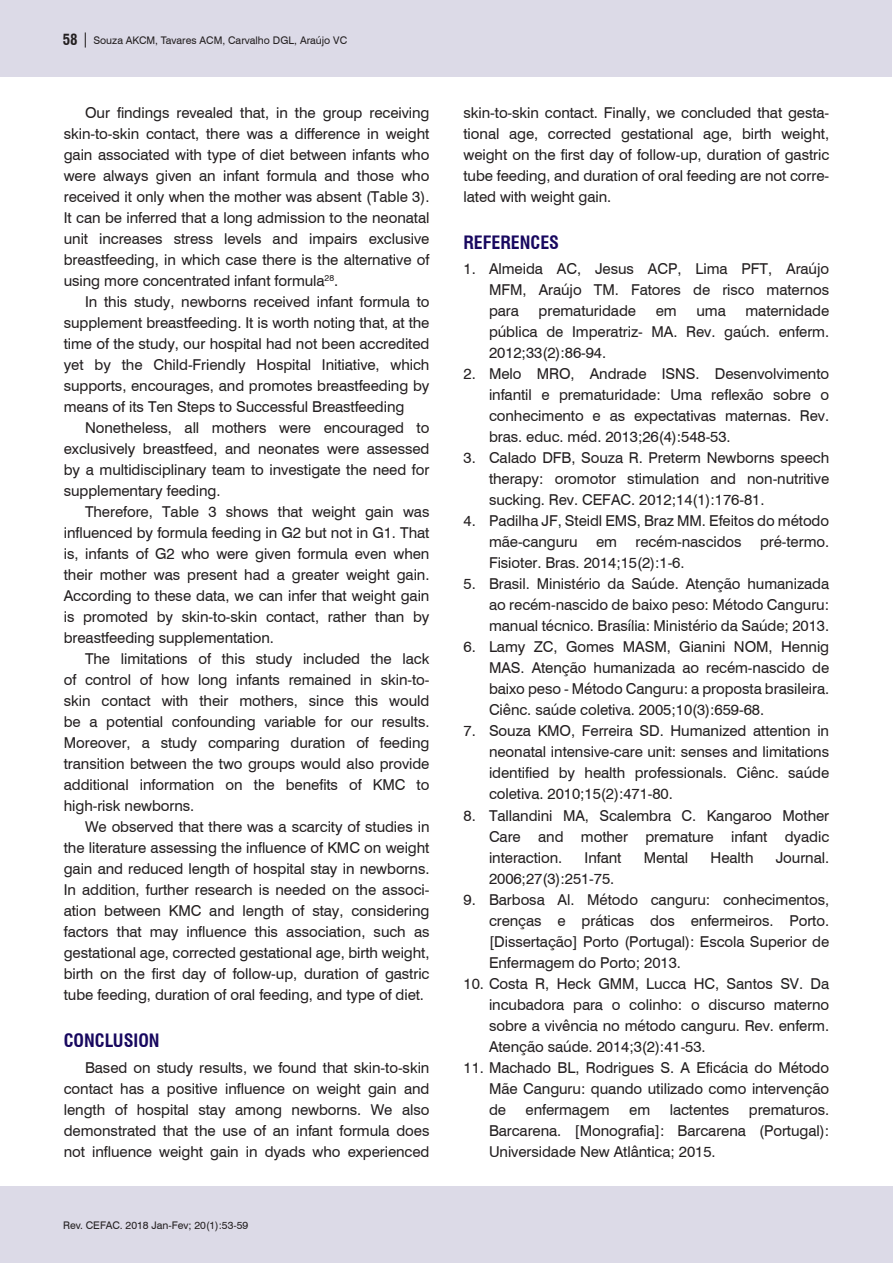
<style>
.page{position:relative;width:893px;height:1263px;background:#fff}
.page>*{position:absolute;margin:0;border:0;box-sizing:border-box;transform-origin:0 0}
.Nivel_1{font:700 condensed 18px "Swiss 721 BT";color:#18085f}
.Corpo_do_texto_INGL{font:15px/21px "Swiss 721 BT";letter-spacing:-.005em;color:#231f20;text-align:justify}
.t1{font:10.5px "Swiss 721 BT";color:#231f20}
.s1{font-weight:700;font-stretch:condensed;font-size:15px}
.s2{font-size:15px}
</style>
<div class="page">
<div style="left:0;top:1186px;width:892px;height:77px;background:#dcdae7"></div>
<div style="left:0;top:0;width:892px;height:77px;background:#dcdae7"></div>
<p class="t1" style="left:63px;top:33px;width:286px"><span class="s1">58</span> <span class="s2">|</span> Souza AKCM, Tavares ACM, Carvalho DGL, Araújo VC</p>
<p class="Corpo_do_texto_INGL" style="left:64px;top:101px;width:367px;text-indent:21px">Our findings revealed that, in the group receiving skin-to-skin contact, there was a difference in weight gain associated with type of diet between infants who were always given an infant formula and those who received it only when the mother was absent (Table 3).<br>It can be inferred that a long admission to the neonatal unit increases stress levels and impairs exclusive breastfeeding, in which case there is the alternative of using more concentrated infant formula<sup>28</sup>.</p>
<p class="Corpo_do_texto_INGL" style="left:64px;top:290px;width:367px;text-indent:21px">In this study, newborns received infant formula to supplement breastfeeding. It is worth noting that, at the time of the study, our hospital had not been accredited yet by the Child-Friendly Hospital Initiative, which supports, encourages, and promotes breastfeeding by means of its Ten Steps to Successful Breastfeeding</p>
<p class="Corpo_do_texto_INGL" style="left:64px;top:416px;width:367px;text-indent:21px">Nonetheless, all mothers were encouraged to exclusively breastfeed, and neonates were assessed by a multidisciplinary team to investigate the need for supplementary feeding.</p>
<p class="Corpo_do_texto_INGL" style="left:64px;top:500px;width:367px;text-indent:21px">Therefore, Table 3 shows that weight gain was influenced by formula feeding in G2 but not in G1. That is, infants of G2 who were given formula even when their mother was present had a greater weight gain.<br>According to these data, we can infer that weight gain is promoted by skin-to-skin contact, rather than by breastfeeding supplementation.</p>
<p class="Corpo_do_texto_INGL" style="left:64px;top:648px;width:367px;text-indent:21px">The limitations of this study included the lack of control of how long infants remained in skin-to&shy;skin contact with their mothers, since this would be a potential confounding variable for our results.<br>Moreover, a study comparing duration of feeding transition between the two groups would also provide additional information on the benefits of KMC to high-risk newborns.</p>
<p class="Corpo_do_texto_INGL" style="left:64px;top:816px;width:367px;text-indent:21px">We observed that there was a scarcity of studies in the literature assessing the influence of KMC on weight gain and reduced length of hospital stay in newborns.<br>In addition, further research is needed on the associ&shy;ation between KMC and length of stay, considering factors that may influence this association, such as gestational age, corrected gestational age, birth weight, birth on the first day of follow-up, duration of gastric tube feeding, duration of oral feeding, and type of diet.</p>
<p class="Nivel_1" style="left:64px;top:1030px;width:97px">CONCLUSION</p>
<p class="Corpo_do_texto_INGL" style="left:64px;top:1056px;width:367px;text-indent:21px">Based on study results, we found that skin-to-skin contact has a positive influence on weight gain and length of hospital stay among newborns. We also demonstrated that the use of an infant formula does not influence weight gain in dyads who experienced</p>
<p class="t1" style="left:63px;top:1218px;width:187px">Rev. CEFAC. 2018 Jan-Fev; 20(1):53-59</p>
<p class="Corpo_do_texto_INGL" style="left:463px;top:101px;width:367px">skin-to-skin contact. Finally, we concluded that gesta&shy;tional age, corrected gestational age, birth weight, weight on the first day of follow-up, duration of gastric tube feeding, and duration of oral feeding are not corre&shy;lated with weight gain.</p>
<p class="Nivel_1" style="left:463px;top:232px;width:97px">REFERENCES</p>
<p class="Corpo_do_texto_INGL" style="left:489px;top:258px;width:342px;text-indent:-26px">1. Almeida AC, Jesus ACP, Lima PFT, Araújo MFM, Araújo TM. Fatores de risco maternos para</p>
<p class="Corpo_do_texto_INGL" style="left:489px;top:300px;width:342px;text-indent:256px">maternidade pública de Imperatriz- MA. Rev. gaúch. enferm.<br>2012;33(2):86-94.</p>
<p class="Corpo_do_texto_INGL" style="left:489px;top:363px;width:342px;text-indent:-26px">2. Melo MRO, Andrade ISNS. Desenvolvimento infantil e prematuridade: Uma reflexão sobre o conhecimento e as expectativas maternas. Rev. bras. educ. méd. 2013;26(4):548-53.</p>
<p class="Corpo_do_texto_INGL" style="left:489px;top:447px;width:342px;text-indent:-26px">3. Calado DFB, Souza R. Preterm Newborns speech therapy: oromotor stimulation and non-nutritive sucking. Rev. CEFAC. 2012;14(1):176-81.</p>
<p class="Corpo_do_texto_INGL" style="left:489px;top:510px;width:342px;text-indent:-26px">4. Padilha JF, Steidl EMS, Braz MM. Efeitos do método mãe-canguru em recém-nascidos pré-termo.<br>Fisioter. Bras. 2014;15(2):1-6.</p>
<p class="Corpo_do_texto_INGL" style="left:489px;top:573px;width:342px;text-indent:-26px">5. Brasil. Ministério da Saúde. Atenção humanizada ao recém-nascido de baixo peso: Método Canguru: manual técnico. Brasília: Ministério da Saúde; 2013.</p>
<p class="Corpo_do_texto_INGL" style="left:489px;top:636px;width:342px;text-indent:-26px">6. Lamy ZC, Gomes MASM, Gianini NOM, Hennig MAS. Atenção humanizada ao recém-nascido de baixo peso - Método Canguru: a proposta brasileira.<br>Ciênc. saúde coletiva. 2005;10(3):659-68.</p>
<p class="Corpo_do_texto_INGL" style="left:489px;top:720px;width:342px;text-indent:-26px">7. Souza KMO, Ferreira SD. Humanized attention in neonatal intensive-care unit: senses and limitations identified by health professionals. Ciênc. saúde coletiva. 2010;15(2):471-80.</p>
<p class="Corpo_do_texto_INGL" style="left:489px;top:804px;width:342px;text-indent:-26px">8. Tallandini MA, Scalembra C. Kangaroo Mother Care and mother premature infant dyadic interaction.</p>
<p class="Corpo_do_texto_INGL" style="left:539px;top:300px;width:99px">prematuridade</p>
<p class="Corpo_do_texto_INGL" style="left:656px;top:300px;width:22px">em</p>
<p class="Corpo_do_texto_INGL" style="left:696px;top:300px;width:31px">uma</p>
<p class="Corpo_do_texto_INGL" style="left:585px;top:846px;width:38px">Infant</p>
<p class="Corpo_do_texto_INGL" style="left:644px;top:846px;width:46px">Mental</p>
<p class="Corpo_do_texto_INGL" style="left:711px;top:846px;width:44px">Health</p>
<p class="Corpo_do_texto_INGL" style="left:776px;top:846px;width:55px">Journal.</p>
<p class="Corpo_do_texto_INGL" style="left:489px;top:867px;width:127px">2006;27(3):251-75.</p>
<p class="Corpo_do_texto_INGL" style="left:489px;top:888px;width:342px;text-indent:-26px">9. Barbosa Al. Método canguru: conhecimentos, crenças e práticas dos enfermeiros. Porto. [Dissertação] Porto (Portugal): Escola Superior de Enfermagem do Porto; 2013.</p>
<p class="Corpo_do_texto_INGL" style="left:489px;top:972px;width:342px;text-indent:-26px">10. Costa R, Heck GMM, Lucca HC, Santos SV. Da incubadora para o colinho: o discurso materno sobre a vivência no método canguru. Rev. enferm.<br>Atenção saúde. 2014;3(2):41-53.</p>
<p class="Corpo_do_texto_INGL" style="left:489px;top:1056px;width:342px;text-indent:-26px">11. Machado BL, Rodrigues S. A Eficácia do Método Mãe Canguru: quando utilizado como intervenção de</p>
<p class="Corpo_do_texto_INGL" style="left:525px;top:1098px;width:86px">enfermagem</p>
<p class="Corpo_do_texto_INGL" style="left:629px;top:1098px;width:22px">em</p>
<p class="Corpo_do_texto_INGL" style="left:670px;top:1098px;width:61px">lactentes</p>
<p class="Corpo_do_texto_INGL" style="left:489px;top:1098px;width:342px;text-indent:260px">prematuros.<br>Barcarena. [Monografia]: Barcarena (Portugal):<br>Universidade New Atlântica; 2015.</p>
</div>
